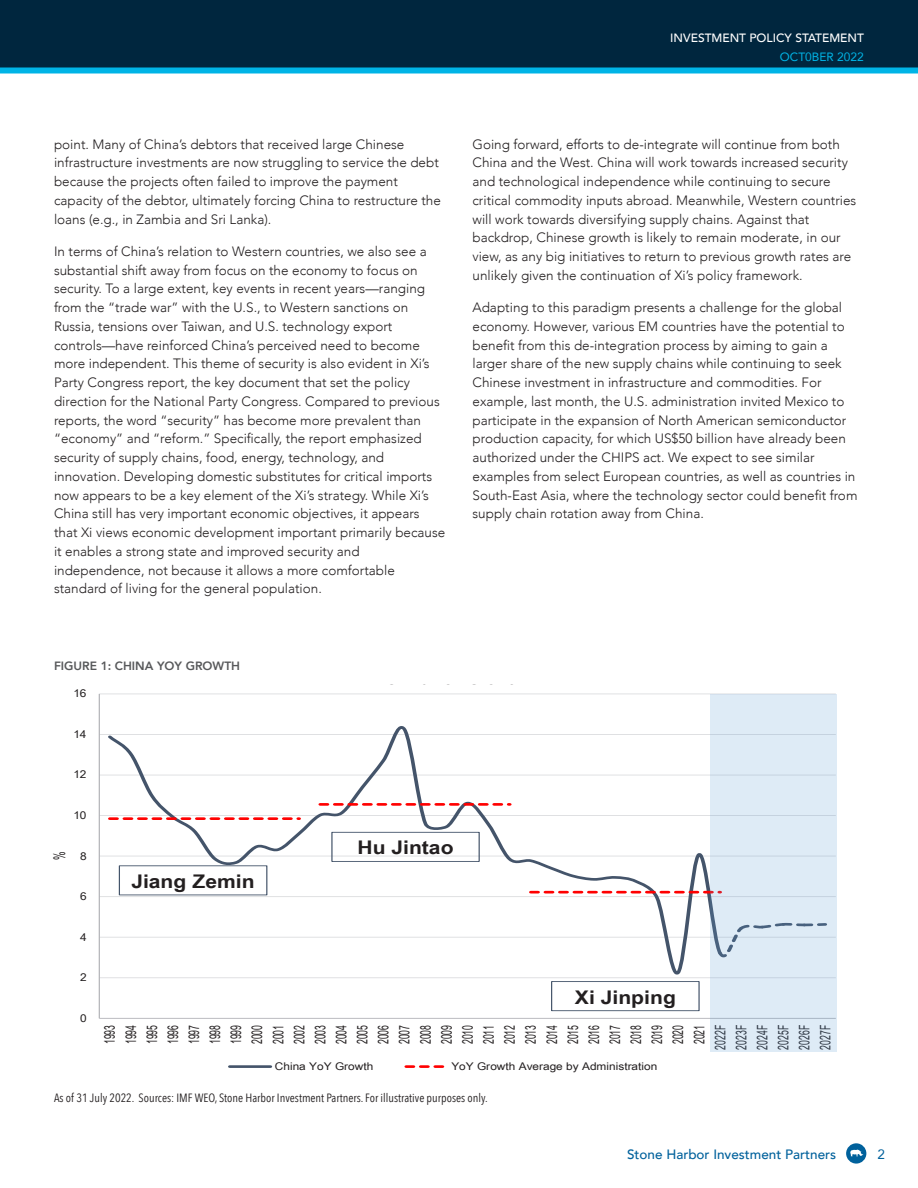
<style>
.page{position:relative;width:918px;height:1188px;background:#fff}
.page>*{position:absolute;margin:0;border:0;box-sizing:border-box;transform-origin:0 0}
.t1{font:700 18.75px "Arial Narrow";color:#231f20;scale:1.37 1}
.t2{font:16.05px "Arial Narrow";color:#231f20;scale:.73 1}
.t3{font:14.55px/21px "Arial Narrow";color:#231f20;text-align:center;scale:.73 1}
.Body_copy{font:300 13.5px/18.8px "Avenir";color:#231f20}
.t4{font:500 13.5px "Avenir";color:#00619c}
.t5{font:13.5px "Avenir";color:#00619c}
.Footnotes{font:12px "Avenir Next Condensed";color:#231f20}
.t6{font:500 12px "Avenir";color:#fff}
.Chart_Header{font:800 12px "Avenir";color:#57585a}
.t7{font:12px "Avenir";color:#00b4e6}
.t8{font:10.65px "Arial Narrow";color:#231f20;scale:1.37 1}
</style>
<div class="page">
<div style="left:846px;top:1143px;width:20px;height:21px;background:#00619c;border-radius:50%"></div>
<svg style="left:850px;top:1150px;width:13px;height:6px"></svg>
<div style="left:0;top:0;width:918px;height:68px;background:#00263e"></div>
<div style="left:0;top:68px;width:918px;height:6px;background:#00b4e6"></div>
<hr style="left:99px;top:977px;width:737px;height:1px;background:#dcdddf">
<hr style="left:99px;top:937px;width:737px;height:1px;background:#dcdddf">
<hr style="left:99px;top:896px;width:737px;height:1px;background:#dcdddf">
<hr style="left:99px;top:856px;width:737px;height:1px;background:#dcdddf">
<hr style="left:99px;top:815px;width:737px;height:1px;background:#dcdddf">
<hr style="left:99px;top:775px;width:737px;height:1px;background:#dcdddf">
<hr style="left:99px;top:734px;width:737px;height:1px;background:#dcdddf">
<hr style="left:99px;top:693px;width:737px;height:1px;background:#dcdddf">
<hr style="left:99px;top:694px;width:1px;height:324px;background:#b2b3b7">
<hr style="left:99px;top:1018px;width:737px;height:1px;background:#b2b3b7">
<svg style="left:105px;top:726px;width:605px;height:252px"></svg>
<svg style="left:110px;top:817px;width:189px;height:3px"></svg>
<svg style="left:320px;top:803px;width:190px;height:3px"></svg>
<svg style="left:531px;top:891px;width:179px;height:3px"></svg>
<hr style="left:230px;top:1065px;width:40px;height:3px;background:#44546a">
<svg style="left:406px;top:1065px;width:39px;height:3px"></svg>
<div style="left:710px;top:694px;width:127px;height:357px;background:#deebf6"></div>
<div style="left:331px;top:832px;width:149px;height:30px;border:1px solid #44546a"></div>
<div style="left:551px;top:981px;width:149px;height:30px;border:1px solid #44546a"></div>
<p class="t6" style="left:670px;top:27px;width:195px">INVESTMENT POLICY STATEMENT</p>
<p class="t7" style="left:780px;top:47px;width:86px">OCT0BER 2022</p>
<p class="Body_copy" style="left:54px;top:134px;width:388px">point. Many of China’s debtors that received large Chinese infrastructure investments are now struggling to service the debt because the projects often failed to improve the payment capacity of the debtor, ultimately forcing China to restructure the loans (e.g., in Zambia and Sri Lanka).</p>
<p class="Body_copy" style="left:54px;top:242px;width:393px">In terms of China’s relation to Western countries, we also see a substantial shift away from focus on the economy to focus on security. To a large extent, key events in recent years—ranging from the “trade war” with the U.S., to Western sanctions on Russia, tensions over Taiwan, and U.S. technology export controls—have reinforced China’s perceived need to become more independent. This theme of security is also evident in Xi’s Party Congress report, the key document that set the policy direction for the National Party Congress. Compared to previous reports, the word “security” has become more prevalent than “economy” and “reform.” Specifically, the report emphasized security of supply chains, food, energy, technology, and innovation. Developing domestic substitutes for critical imports now appears to be a key element of the Xi’s strategy. While Xi’s China still has very important economic objectives, it appears that Xi views economic development important primarily because it enables a strong state and improved security and independence, not because it allows a more comfortable standard of living for the general population.</p>
<p class="Body_copy" style="left:472px;top:134px;width:385px">Going forward, efforts to de-integrate will continue from both China and the West. China will work towards increased security and technological independence while continuing to secure critical commodity inputs abroad. Meanwhile, Western countries will work towards diversifying supply chains. Against that backdrop, Chinese growth is likely to remain moderate, in our view, as any big initiatives to return to previous growth rates are unlikely given the continuation of Xi’s policy framework.</p>
<p class="Body_copy" style="left:472px;top:298px;width:387px">Adapting to this paradigm presents a challenge for the global economy. However, various EM countries have the potential to benefit from this de-integration process by aiming to gain a larger share of the new supply chains while continuing to seek Chinese investment in infrastructure and commodities. For example, last month, the U.S. administration invited Mexico to participate in the expansion of North American semiconductor production capacity, for which US$50 billion have already been authorized under the CHIPS act. We expect to see similar examples from select European countries, as well as countries in South-East Asia, where the technology sector could benefit from supply chain rotation away from China.</p>
<p class="Chart_Header" style="left:54px;top:657px;width:188px">FIGURE 1: CHINA YOY GROWTH</p>
<p class="t8" style="left:73px;top:686px;width:11px">16</p>
<p class="t8" style="left:73px;top:726px;width:11px">14</p>
<p class="t8" style="left:73px;top:767px;width:11px">12</p>
<p class="t8" style="left:73px;top:807px;width:11px">10</p>
<p class="t2" style="left:48px;top:860px;width:13px;rotate:-90deg">%</p>
<p class="t8" style="left:80px;top:848px;width:6px">8</p>
<p class="t8" style="left:80px;top:889px;width:6px">6</p>
<p class="t8" style="left:80px;top:929px;width:6px">4</p>
<p class="t8" style="left:80px;top:970px;width:6px">2</p>
<p class="t8" style="left:80px;top:1010px;width:6px">0</p>
<p class="t1" style="left:131px;top:867px;width:91px">Jiang Zemin</p>
<p class="t1" style="left:357px;top:833px;width:72px">Hu Jintao</p>
<p class="t1" style="left:575px;top:983px;width:75px">Xi Jinping</p>
<p class="t3" style="left:99px;top:1050px;width:35px;rotate:-90deg">1993<br>1994<br>1995<br>1996<br>1997<br>1998<br>1999<br>2000<br>2001<br>2002<br>2003<br>2004<br>2005<br>2006<br>2007<br>2008<br>2009<br>2010<br>2011<br>2012<br>2013<br>2014<br>2015<br>2016<br>2017<br>2018<br>2019<br>2020<br>2021<br>2022F<br>2023F<br>2024F<br>2025F<br>2026F<br>2027F</p>
<p class="t8" style="left:275px;top:1059px;width:73px">China YoY Growth</p>
<p class="t8" style="left:451px;top:1059px;width:152px">YoY Growth Average by Administration</p>
<p class="Footnotes" style="left:54px;top:1087px;width:435px">As of 31 July 2022. Sources: IMF WEO, Stone Harbor Investment Partners. For illustrative purposes only.</p>
<p class="t4" style="left:627px;top:1142px;width:211px">Stone Harbor Investment Partners</p>
<p class="t5" style="left:877px;top:1143px;width:9px">2</p>
</div>
